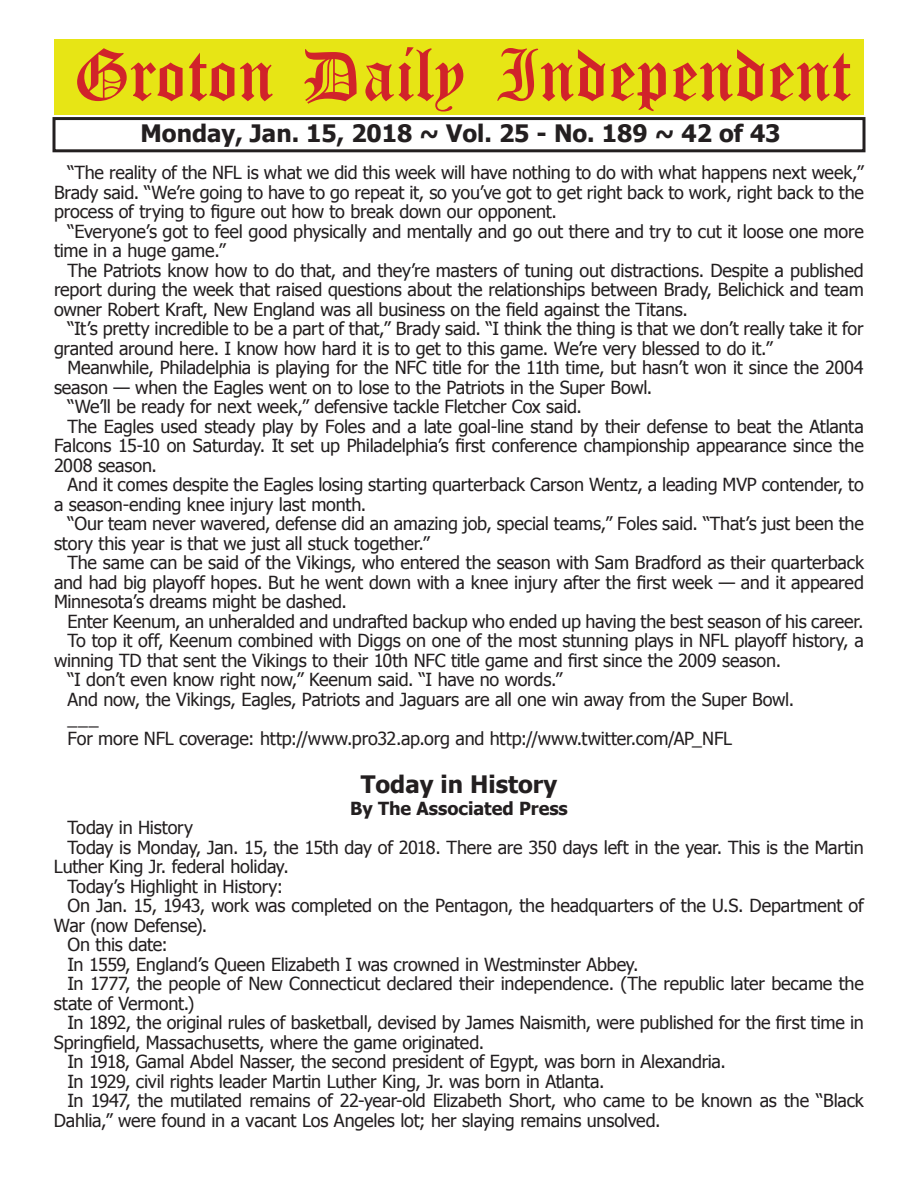
<style>
.page{position:relative;width:918px;height:1188px;background:#fff}
.page>*{position:absolute;margin:0;border:0;box-sizing:border-box;transform-origin:0 0}
.t1{font:54px "Old English Five";color:#d1232a}
.t2{font:700 24px "Tahoma";color:#231f20}
.t3{font:18px/19.5px "Tahoma";letter-spacing:-.01em;color:#231f20;text-align:justify}
.t4{font:700 18px "Tahoma";color:#231f20}
</style>
<div class="page">
<div style="left:52px;top:117px;width:814px;height:35px;border:3px solid #231f20"></div>
<div style="left:54px;top:40px;width:810px;height:75px;background:#e7e515"></div>
<h1 class="t1" style="left:73px;top:50px;width:779px">Groton Daily Independent</h1>
<h2 class="t2" style="left:141px;top:116px;width:642px">Monday, Jan. 15, 2018 ~ Vol. 25 - No. 189 ~ 42 of 43</h2>
<p class="t3" style="left:54px;top:162px;width:811px;text-indent:14px">“The reality of the NFL is what we did this week will have nothing to do with what happens next week,” Brady said. “We’re going to have to go repeat it, so you’ve got to get right back to work, right back to the process of trying to figure out how to break down our opponent.</p>
<p class="t3" style="left:54px;top:221px;width:811px;text-indent:14px">“Everyone’s got to feel good physically and mentally and go out there and try to cut it loose one more time in a huge game.”</p>
<p class="t3" style="left:54px;top:260px;width:811px;text-indent:14px">The Patriots know how to do that, and they’re masters of tuning out distractions. Despite a published report during the week that raised questions about the relationships between Brady, Belichick and team owner Robert Kraft, New England was all business on the field against the Titans.</p>
<p class="t3" style="left:54px;top:318px;width:811px;text-indent:14px">“It’s pretty incredible to be a part of that,” Brady said. “I think the thing is that we don’t really take it for granted around here. I know how hard it is to get to this game. We’re very blessed to do it.”</p>
<p class="t3" style="left:68px;top:357px;width:798px">Meanwhile, Philadelphia is playing for the NFC title for the 11th time, but hasn’t won it since the 2004</p>
<p class="t3" style="left:54px;top:377px;width:600px">season — when the Eagles went on to lose to the Patriots in the Super Bowl.</p>
<p class="t3" style="left:68px;top:396px;width:516px">“We’ll be ready for next week,” defensive tackle Fletcher Cox said.</p>
<p class="t3" style="left:68px;top:416px;width:798px">The Eagles used steady play by Foles and a late goal-line stand by their defense to beat the Atlanta</p>
<p class="t3" style="left:54px;top:435px;width:811px">Falcons 15-10 on Saturday. It set up Philadelphia’s first conference championship appearance since the</p>
<p class="t3" style="left:54px;top:455px;width:104px">2008 season.</p>
<p class="t3" style="left:68px;top:474px;width:798px">And it comes despite the Eagles losing starting quarterback Carson Wentz, a leading MVP contender, to</p>
<p class="t3" style="left:54px;top:494px;width:314px">a season-ending knee injury last month.</p>
<p class="t3" style="left:68px;top:513px;width:798px">“Our team never wavered, defense did an amazing job, special teams,” Foles said. “That’s just been the</p>
<p class="t3" style="left:54px;top:533px;width:377px">story this year is that we just all stuck together.”</p>
<p class="t3" style="left:68px;top:552px;width:798px">The same can be said of the Vikings, who entered the season with Sam Bradford as their quarterback</p>
<p class="t3" style="left:54px;top:572px;width:812px">and had big playoff hopes. But he went down with a knee injury after the first week — and it appeared</p>
<p class="t3" style="left:54px;top:591px;width:295px">Minnesota’s dreams might be dashed.</p>
<p class="t3" style="left:68px;top:611px;width:798px">Enter Keenum, an unheralded and undrafted backup who ended up having the best season of his career.</p>
<p class="t3" style="left:68px;top:630px;width:798px">To top it off, Keenum combined with Diggs on one of the most stunning plays in NFL playoff history, a</p>
<p class="t3" style="left:54px;top:650px;width:729px">winning TD that sent the Vikings to their 10th NFC title game and first since the 2009 season.</p>
<p class="t3" style="left:68px;top:669px;width:496px">“I don’t even know right now,” Keenum said. “I have no words.”</p>
<p class="t3" style="left:68px;top:689px;width:728px">And now, the Vikings, Eagles, Patriots and Jaguars are all one win away from the Super Bowl.</p>
<p class="t3" style="left:68px;top:708px;width:33px">___</p>
<p class="t3" style="left:68px;top:728px;width:666px">For more NFL coverage: http://www.pro32.ap.org and http://www.twitter.com/AP_NFL</p>
<h2 class="t2" style="left:361px;top:768px;width:198px">Today in History</h2>
<p class="t4" style="left:350px;top:796px;width:219px">By The Associated Press</p>
<p class="t3" style="left:67px;top:817px;width:127px">Today in History</p>
<p class="t3" style="left:67px;top:837px;width:798px">Today is Monday, Jan. 15, the 15th day of 2018. There are 350 days left in the year. This is the Martin</p>
<p class="t3" style="left:54px;top:856px;width:236px">Luther King Jr. federal holiday.</p>
<p class="t3" style="left:67px;top:876px;width:217px">Today’s Highlight in History:</p>
<p class="t3" style="left:67px;top:895px;width:798px">On Jan. 15, 1943, work was completed on the Pentagon, the headquarters of the U.S. Department of</p>
<p class="t3" style="left:54px;top:915px;width:155px">War (now Defense).</p>
<p class="t3" style="left:67px;top:934px;width:102px">On this date:</p>
<p class="t3" style="left:67px;top:954px;width:573px">In 1559, England’s Queen Elizabeth I was crowned in Westminster Abbey.</p>
<p class="t3" style="left:67px;top:973px;width:798px">In 1777, the people of New Connecticut declared their independence. (The republic later became the</p>
<p class="t3" style="left:54px;top:993px;width:142px">state of Vermont.)</p>
<p class="t3" style="left:67px;top:1012px;width:798px">In 1892, the original rules of basketball, devised by James Naismith, were published for the first time in</p>
<p class="t3" style="left:54px;top:1032px;width:432px">Springfield, Massachusetts, where the game originated.</p>
<p class="t3" style="left:67px;top:1051px;width:660px">In 1918, Gamal Abdel Nasser, the second president of Egypt, was born in Alexandria.</p>
<p class="t3" style="left:67px;top:1070px;width:539px">In 1929, civil rights leader Martin Luther King, Jr. was born in Atlanta.</p>
<p class="t3" style="left:67px;top:1090px;width:798px">In 1947, the mutilated remains of 22-year-old Elizabeth Short, who came to be known as the “Black</p>
<p class="t3" style="left:54px;top:1109px;width:608px">Dahlia,” were found in a vacant Los Angeles lot; her slaying remains unsolved.</p>
</div>
